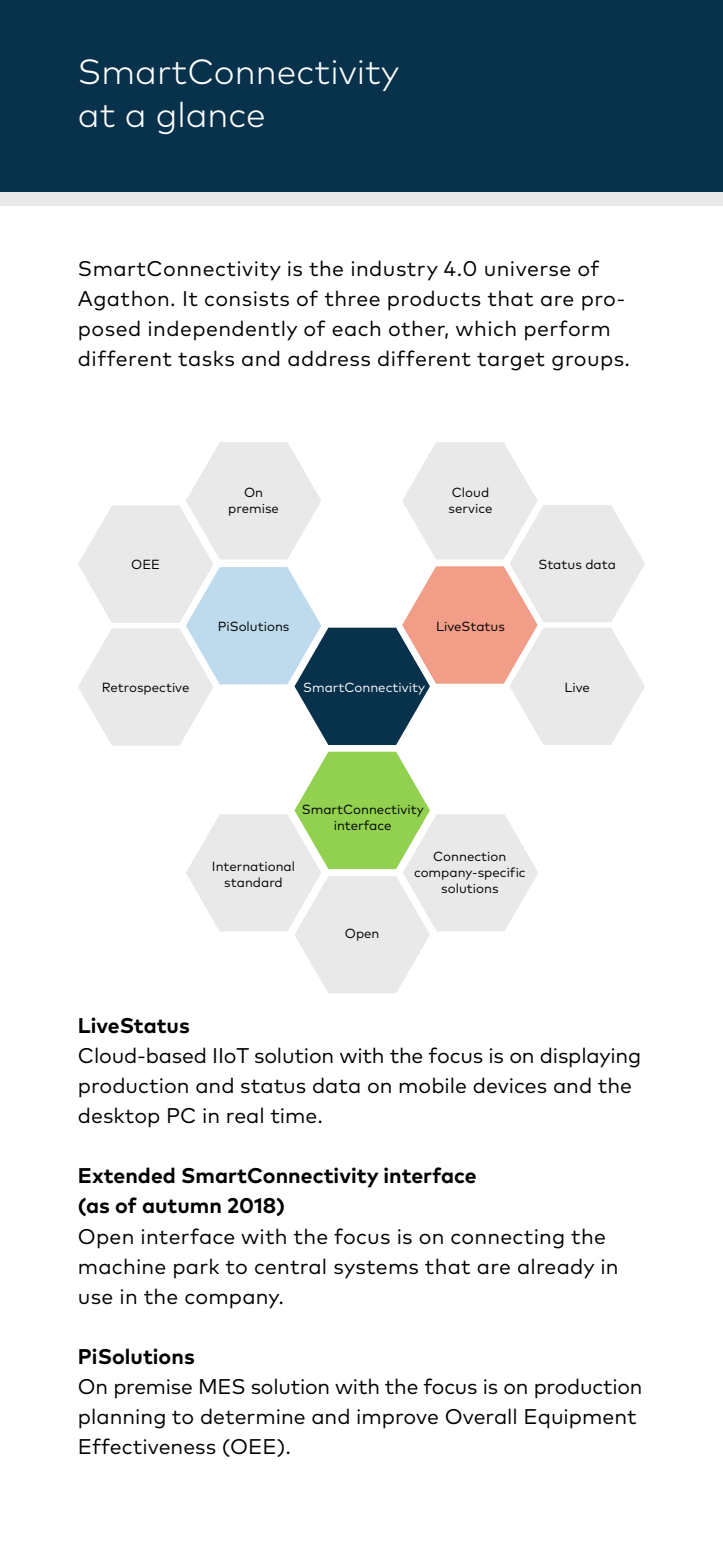
<style>
.page{position:relative;width:723px;height:1560px;background:#fff}
.page>*{position:absolute;margin:0;border:0;box-sizing:border-box;transform-origin:0 0}
.Headline_14pt_light{font:300 35px/42.5px "Mark OT";color:#fff}
.t1{font:21.25px/30px "Mark OT";letter-spacing:.005em;color:#000}
.t2{font:700 21.25px/30px "Mark OT";color:#000}
.t3{font:13.25px/15.8px "Mark OT";color:#000;text-align:center}
.t4{font:13.25px "Mark OT";color:#fff}
</style>
<div class="page">
<div style="left:0;top:191px;width:723px;height:15px;background:#e9e9e9"></div>
<div style="left:0;top:0;width:723px;height:191px;background:#08314c"></div>
<svg style="left:186px;top:751px;width:352px;height:242px"></svg>
<svg style="left:78px;top:442px;width:567px;height:303px"></svg>
<p class="Headline_14pt_light" style="left:78px;top:51px;width:323px">SmartConnectivity at a glance</p>
<p class="t1" style="left:78px;top:253px;width:554px">SmartConnectivity is the industry 4.0 universe of Agathon. It consists of three products that are pro&shy;posed independently of each other, which perform different tasks and address different target groups.</p>
<p class="t3" style="left:131px;top:556px;width:30px">OEE</p>
<p class="t3" style="left:102px;top:679px;width:89px">Retrospective</p>
<p class="t3" style="left:228px;top:484px;width:52px">On premise</p>
<p class="t3" style="left:449px;top:484px;width:45px;text-align:left">Cloud service</p>
<p class="t3" style="left:218px;top:618px;width:73px">PiSolutions</p>
<p class="t3" style="left:436px;top:618px;width:70px">LiveStatus</p>
<p class="t4" style="left:303px;top:679px;width:123px">SmartConnectivity</p>
<p class="t3" style="left:538px;top:556px;width:79px">Status data</p>
<p class="t3" style="left:564px;top:679px;width:27px">Live</p>
<p class="t3" style="left:302px;top:801px;width:123px">SmartConnectivity interface</p>
<p class="t3" style="left:212px;top:858px;width:85px">International standard</p>
<p class="t3" style="left:414px;top:848px;width:113px">Connection company-specific solutions</p>
<p class="t3" style="left:345px;top:925px;width:36px">Open</p>
<p class="t2" style="left:78px;top:1010px;width:113px">LiveStatus</p>
<p class="t1" style="left:78px;top:1040px;width:565px">Cloud-based IIoT solution with the focus is on displaying production and status data on mobile devices and the desktop PC in real time.</p>
<p class="t2" style="left:78px;top:1160px;width:400px">Extended SmartConnectivity interface (as of autumn 2018)</p>
<p class="t1" style="left:78px;top:1220px;width:542px">Open interface with the focus is on connecting the machine park to central systems that are already in use in the company.</p>
<p class="t2" style="left:78px;top:1340px;width:118px">PiSolutions</p>
<p class="t1" style="left:78px;top:1370px;width:566px">On premise MES solution with the focus is on production planning to determine and improve Overall Equipment<br>Effectiveness (OEE).</p>
</div>
